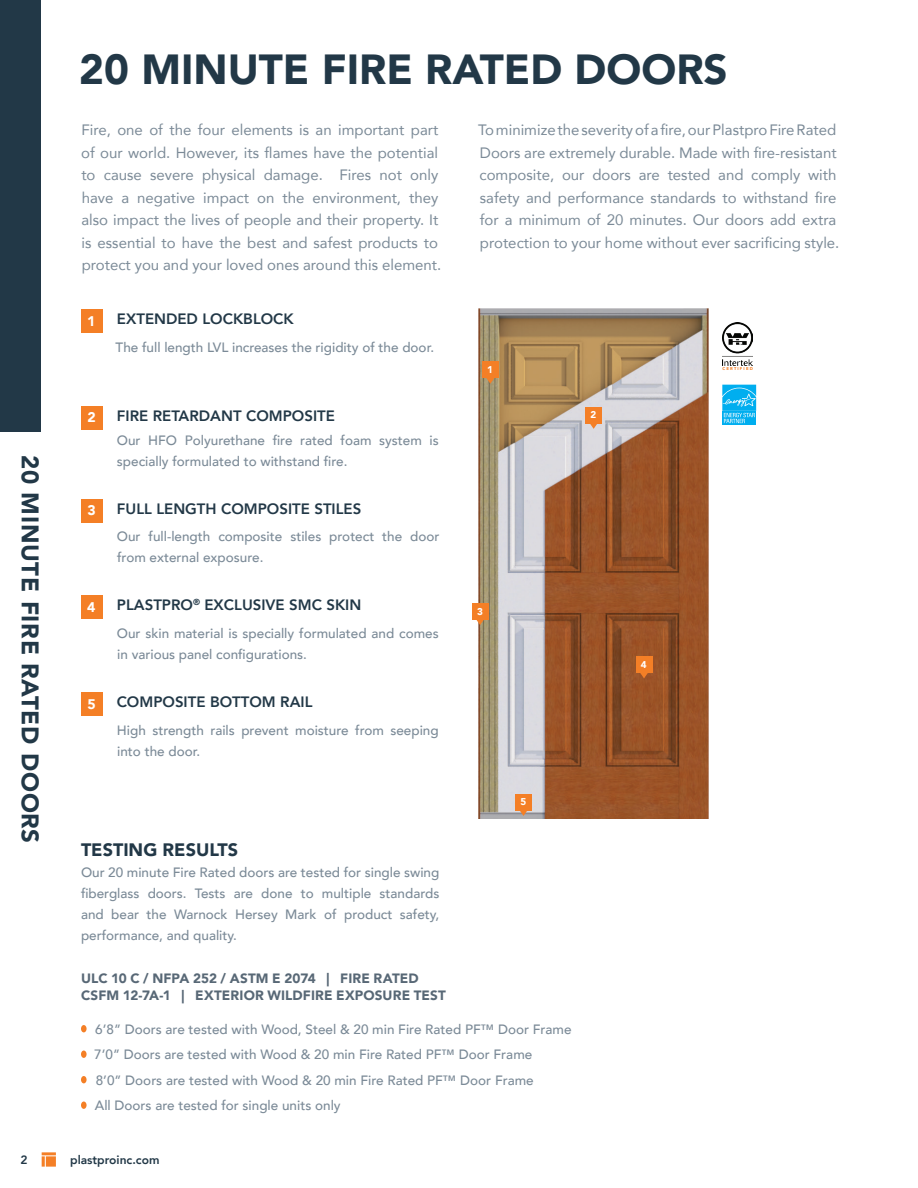
<style>
.page{position:relative;width:918px;height:1188px;background:#fff}
.page>*{position:absolute;margin:0;border:0;box-sizing:border-box;transform-origin:0 0}
.t1{font:900 42px "Avenir";color:#223847}
.t2{font:900 24px "Avenir";letter-spacing:.03em;color:#223847}
.t3{font:900 18px "Avenir";color:#223847}
.t4{font:15px/22.5px "Avenir";color:#7b8a97}
.t5{font:800 15px "Avenir";color:#223847}
.t6{font:900 13.95px "Avenir";color:#fff}
.t7{font:500 13.5px/21px "Avenir";color:#7b8a97}
.t8{font:900 13.5px/18px "Avenir";letter-spacing:.01em;color:#586876}
.t9{font:800 12px "Avenir";color:#223847}
.t10{font:900 9.9px "Avenir";color:#fff}
.t11{font:900 4.2px "Avenir";letter-spacing:.28em;color:#f47f26}
</style>
<div class="page">
<div style="left:81px;top:309px;width:21px;height:24px;background:#f47f26"></div>
<div style="left:81px;top:406px;width:21px;height:23px;background:#f47f26"></div>
<div style="left:81px;top:499px;width:21px;height:23px;background:#f47f26"></div>
<div style="left:81px;top:595px;width:21px;height:24px;background:#f47f26"></div>
<div style="left:81px;top:692px;width:21px;height:24px;background:#f47f26"></div>
<img style="left:479px;top:309px;width:229px;height:509px">
<div style="left:482px;top:362px;width:17px;height:16px;background:#f47f26"></div>
<svg style="left:485px;top:378px;width:11px;height:6px"></svg>
<div style="left:585px;top:407px;width:17px;height:16px;background:#f47f26"></div>
<svg style="left:588px;top:423px;width:11px;height:6px"></svg>
<div style="left:636px;top:656px;width:16px;height:17px;background:#f47f26"></div>
<svg style="left:639px;top:673px;width:10px;height:5px"></svg>
<div style="left:515px;top:794px;width:17px;height:16px;background:#f47f26"></div>
<svg style="left:518px;top:810px;width:11px;height:6px"></svg>
<div style="left:472px;top:603px;width:16px;height:17px;background:#f47f26"></div>
<svg style="left:476px;top:620px;width:10px;height:5px"></svg>
<img style="left:722px;top:323px;width:31px;height:42px">
<div style="left:81px;top:1025px;width:6px;height:7px;background:#f47f26;border-radius:50%"></div>
<div style="left:81px;top:1051px;width:6px;height:7px;background:#f47f26;border-radius:50%"></div>
<div style="left:81px;top:1076px;width:6px;height:7px;background:#f47f26;border-radius:50%"></div>
<div style="left:81px;top:1102px;width:6px;height:7px;background:#f47f26;border-radius:50%"></div>
<div style="left:0;top:0;width:40px;height:432px;background:#223847"></div>
<svg style="left:722px;top:423px;width:34px;height:2px"></svg>
<svg style="left:722px;top:385px;width:34px;height:38px"></svg>
<svg style="left:42px;top:1152px;width:14px;height:15px"></svg>
<h1 class="t1" style="left:79px;top:33px;width:650px">20 MINUTE FIRE RATED DOORS</h1>
<p class="t4" style="left:81px;top:118px;width:361px">Fire, one of the four elements is an important part of our world. However, its flames have the potential to cause severe physical damage. Fires not only have a negative impact on the environment, they also impact the lives of people and their property. It is essential to have the best and safest products to protect you and your loved ones around this element.</p>
<p class="t4" style="left:478px;top:118px;width:363px">To minimize the severity of a fire, our Plastpro Fire Rated Doors are extremely durable. Made with fire-resistant composite, our doors are tested and comply with safety and performance standards to withstand fire for a minimum of 20 minutes. Our doors add extra protection to your home without ever sacrificing style.</p>
<p class="t6" style="left:87px;top:309px;width:10px">1</p>
<p class="t5" style="left:117px;top:307px;width:178px">EXTENDED LOCKBLOCK</p>
<h2 class="t2" style="left:51px;top:455px;width:390px;rotate:90deg">20 MINUTE FIRE RATED DOORS</h2>
<p class="t7" style="left:116px;top:336px;width:320px">The full length LVL increases the rigidity of the door.</p>
<p class="t6" style="left:88px;top:405px;width:10px">2</p>
<p class="t5" style="left:117px;top:404px;width:220px">FIRE RETARDANT COMPOSITE</p>
<p class="t7" style="left:117px;top:429px;width:323px">Our HFO Polyurethane fire rated foam system is specially formulated to withstand fire.</p>
<p class="t6" style="left:88px;top:498px;width:10px">3</p>
<p class="t5" style="left:117px;top:497px;width:246px">FULL LENGTH COMPOSITE STILES</p>
<p class="t6" style="left:87px;top:595px;width:10px">4</p>
<p class="t7" style="left:117px;top:525px;width:324px">Our full-length composite stiles protect the door from external exposure.</p>
<p class="t5" style="left:117px;top:593px;width:246px">PLASTPRO<sup>®</sup> EXCLUSIVE SMC SKIN</p>
<p class="t7" style="left:117px;top:622px;width:323px">Our skin material is specially formulated and comes in various panel configurations.</p>
<p class="t6" style="left:88px;top:692px;width:10px">5</p>
<p class="t5" style="left:117px;top:690px;width:197px">COMPOSITE BOTTOM RAIL</p>
<p class="t7" style="left:117px;top:719px;width:323px">High strength rails prevent moisture from seeping into the door.</p>
<h3 class="t3" style="left:81px;top:834px;width:159px">TESTING RESULTS</h3>
<p class="t7" style="left:81px;top:861px;width:360px;text-align:justify">Our 20 minute Fire Rated doors are tested for single swing fiberglass doors. Tests are done to multiple standards and bear the Warnock Hersey Mark of product safety, performance, and quality.</p>
<p class="t8" style="left:81px;top:968px;width:367px">ULC 10 C / NFPA 252 / ASTM E 2074 | FIRE RATED<br>CSFM 12-7A-1 | EXTERIOR WILDFIRE EXPOSURE TEST</p>
<p class="t10" style="left:487px;top:361px;width:7px">1</p>
<p class="t10" style="left:477px;top:603px;width:7px">3</p>
<p class="t10" style="left:521px;top:793px;width:7px">5</p>
<p class="t7" style="left:94px;top:1015px;width:479px;line-height:25.5px">6’8” Doors are tested with Wood, Steel &amp; 20 min Fire Rated PF™ Door Frame 7’0” Doors are tested with Wood &amp; 20 min Fire Rated PF™ Door Frame<br>8’0” Doors are tested with Wood &amp; 20 min Fire Rated PF™ Door Frame<br>All Doors are tested for single units only</p>
<p class="t9" style="left:20px;top:1150px;width:9px">2</p>
<p class="t9" style="left:70px;top:1150px;width:91px">plastproinc.com</p>
<p class="t10" style="left:591px;top:406px;width:7px">2</p>
<p class="t10" style="left:641px;top:656px;width:7px">4</p>
<p class="t11" style="left:722px;top:365px;width:32px">CERTIFIED</p>
</div>
